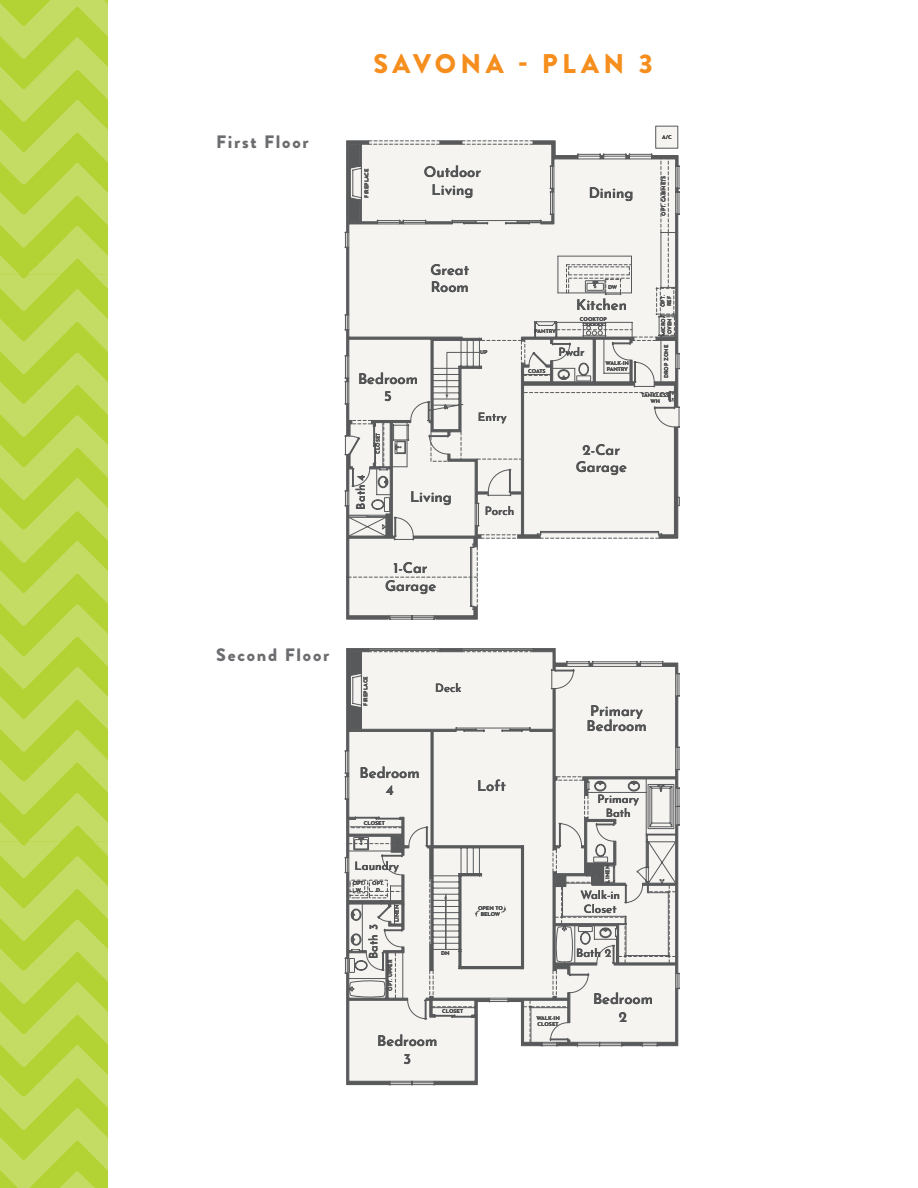
<style>
.page{position:relative;width:918px;height:1188px;background:#fff}
.page>*{position:absolute;margin:0;border:0;box-sizing:border-box;transform-origin:0 0}
.t1{font:900 27px "Brandon Grotesque";letter-spacing:.16em;color:#f68e1e}
.t2{font:900 18px "Brandon Grotesque";letter-spacing:.095em;color:#6c6d70}
.t3{font:600 14.7px/17.7px "Josefin Sans";color:#040503;text-align:center}
.t4{font:600 11.55px/13.8px "Josefin Sans";color:#040503}
.t5{font:700 5.25px/6.3px "Josefin Sans";color:#040503;text-align:center}
.t6{font:700 5.25px/6.3px "Josefin Sans";color:#58595b}
</style>
<div class="page">
<svg style="left:0;top:0;width:108px;height:1188px;background:#bcd74d"></svg>
<svg style="left:346px;top:140px;width:334px;height:480px"></svg>
<svg style="left:347px;top:247px;width:2px;height:68px"></svg>
<svg style="left:347px;top:141px;width:31px;height:92px"></svg>
<svg style="left:425px;top:222px;width:27px;height:2px"></svg>
<svg style="left:440px;top:141px;width:22px;height:3px"></svg>
<svg style="left:533px;top:141px;width:45px;height:25px"></svg>
<svg style="left:541px;top:214px;width:13px;height:10px"></svg>
<svg style="left:600px;top:156px;width:4px;height:3px"></svg>
<svg style="left:626px;top:156px;width:4px;height:3px"></svg>
<svg style="left:659px;top:427px;width:20px;height:111px"></svg>
<svg style="left:652px;top:156px;width:27px;height:198px"></svg>
<svg style="left:654px;top:369px;width:24px;height:38px"></svg>
<svg style="left:345px;top:330px;width:290px;height:289px"></svg>
<svg style="left:345px;top:648px;width:333px;height:437px"></svg>
<p class="t1" style="left:373px;top:44px;width:281px">SAVONA - PLAN 3</p>
<p class="t2" style="left:216px;top:129px;width:94px">First Floor</p>
<p class="t2" style="left:216px;top:642px;width:115px">Second Floor</p>
<p class="t5" style="left:363px;top:198px;width:31px;rotate:-90deg">FIREPLACE</p>
<p class="t3" style="left:424px;top:162px;width:59px">Outdoor<br>Living</p>
<p class="t3" style="left:589px;top:183px;width:46px">Dining</p>
<p class="t5" style="left:662px;top:133px;width:11px">A/C</p>
<p class="t5" style="left:660px;top:216px;width:41px;rotate:-90deg">OPT. CABINETS</p>
<p class="t3" style="left:431px;top:260px;width:40px;text-align:left">Great<br>Room</p>
<p class="t3" style="left:358px;top:368px;width:62px">Bedroom<br>5</p>
<p class="t5" style="left:374px;top:454px;width:23px;rotate:-90deg">CLOSET</p>
<p class="t4" style="left:353px;top:510px;width:37px;rotate:-90deg">Bath 4</p>
<p class="t3" style="left:410px;top:487px;width:43px">Living</p>
<p class="t5" style="left:480px;top:349px;width:9px">UP</p>
<p class="t4" style="left:478px;top:409px;width:30px">Entry</p>
<p class="t4" style="left:485px;top:503px;width:31px">Porch</p>
<p class="t5" style="left:608px;top:284px;width:11px">DW</p>
<p class="t3" style="left:576px;top:295px;width:52px">Kitchen</p>
<p class="t5" style="left:535px;top:327px;width:23px">PANTRY</p>
<p class="t5" style="left:580px;top:315px;width:29px">COOKTOP</p>
<p class="t5" style="left:528px;top:368px;width:19px">COATS</p>
<p class="t4" style="left:558px;top:344px;width:28px">Pwdr</p>
<p class="t6" style="left:606px;top:359px;width:25px">WALK-IN<br>PANTRY</p>
<p class="t5" style="left:660px;top:307px;width:13px;text-align:left;rotate:-90deg">OPT.<br>REF</p>
<p class="t5" style="left:660px;top:336px;width:22px;rotate:-90deg">MICRO/<br>OVEN</p>
<p class="t5" style="left:663px;top:378px;width:35px;rotate:-90deg">DROP ZONE</p>
<p class="t5" style="left:642px;top:392px;width:29px">TANKLESS<br>WH</p>
<p class="t3" style="left:576px;top:439px;width:53px">2-Car<br>Garage</p>
<p class="t3" style="left:385px;top:558px;width:53px">1-Car<br>Garage</p>
<p class="t5" style="left:362px;top:706px;width:31px;rotate:-90deg">FIREPLACE</p>
<p class="t4" style="left:435px;top:680px;width:28px">Deck</p>
<p class="t3" style="left:360px;top:762px;width:62px">Bedroom<br>4</p>
<p class="t5" style="left:364px;top:819px;width:23px">CLOSET</p>
<p class="t4" style="left:355px;top:858px;width:46px">Laundry</p>
<p class="t5" style="left:353px;top:880px;width:13px">OPT.<br>W</p>
<p class="t5" style="left:372px;top:880px;width:13px">OPT.<br>D</p>
<p class="t5" style="left:393px;top:922px;width:19px;rotate:-90deg">LINEN</p>
<p class="t4" style="left:366px;top:959px;width:36px;rotate:-90deg">Bath 3</p>
<p class="t5" style="left:387px;top:991px;width:32px;rotate:-90deg">OPT. UPPER</p>
<p class="t5" style="left:441px;top:950px;width:10px">DN</p>
<p class="t5" style="left:442px;top:1007px;width:23px">CLOSET</p>
<p class="t3" style="left:377px;top:1031px;width:62px">Bedroom<br>3</p>
<p class="t3" style="left:477px;top:775px;width:30px">Loft</p>
<p class="t5" style="left:478px;top:904px;width:26px">OPEN TO<br>BELOW</p>
<p class="t3" style="left:587px;top:701px;width:62px;line-height:15.8px;text-align:left">Primary<br>Bedroom</p>
<p class="t4" style="left:597px;top:791px;width:43px;text-align:center">Primary<br>Bath</p>
<p class="t5" style="left:536px;top:1015px;width:25px;text-align:left">WALK-IN<br>CLOSET</p>
<p class="t5" style="left:604px;top:883px;width:19px;rotate:-90deg">LINEN</p>
<p class="t4" style="left:580px;top:887px;width:41px">Walk-in<br>Closet</p>
<p class="t4" style="left:576px;top:945px;width:37px">Bath 2</p>
<p class="t3" style="left:593px;top:989px;width:62px">Bedroom<br>2</p>
</div>
